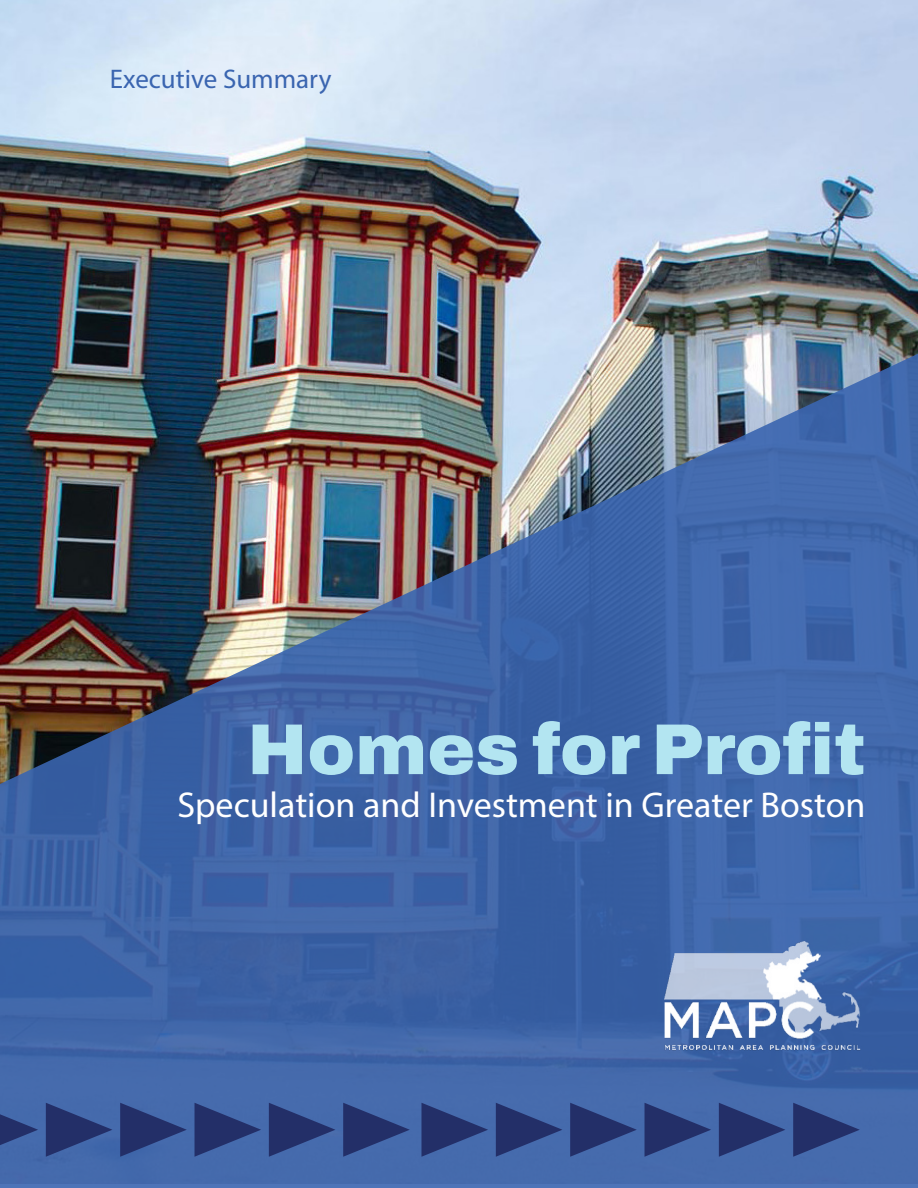
<style>
.page{position:relative;width:918px;height:1188px;background:#fff}
.page>*{position:absolute;margin:0;border:0;box-sizing:border-box;transform-origin:0 0}
.t1{font:600 72px "Archivo";color:#b3e5f1}
.t2{font:36px "Myriad Pro";color:#fff}
.t3{font:27px "Myriad Pro";color:#3a65b0}
</style>
<div class="page">
<img style="left:0;top:0;width:918px;height:333px">
<img style="left:0;top:333px;width:918px;height:855px">
<svg style="left:0;top:1114px;width:38px;height:31px"></svg>
<svg style="left:269px;top:1103px;width:66px;height:54px;background:#344c8a"></svg>
<svg style="left:120px;top:1103px;width:67px;height:54px;background:#334c8a"></svg>
<svg style="left:46px;top:1103px;width:66px;height:54px;background:#334b89"></svg>
<svg style="left:343px;top:1103px;width:67px;height:54px;background:#344d8a"></svg>
<svg style="left:195px;top:1103px;width:66px;height:54px;background:#344c8a"></svg>
<svg style="left:422px;top:1103px;width:66px;height:54px;background:#344d8a"></svg>
<svg style="left:719px;top:1103px;width:66px;height:54px;background:#344c8a"></svg>
<svg style="left:570px;top:1103px;width:67px;height:54px;background:#344d8a"></svg>
<svg style="left:496px;top:1103px;width:66px;height:54px;background:#344c8a"></svg>
<svg style="left:793px;top:1103px;width:67px;height:54px;background:#344d8a"></svg>
<svg style="left:645px;top:1103px;width:66px;height:54px;background:#344d8a"></svg>
<img style="left:664px;top:942px;width:198px;height:111px">
<p class="t3" style="left:110px;top:63px;width:223px">Executive Summary</p>
<h1 class="t1" style="left:247px;top:695px;width:620px">Homes for Profit</h1>
<p class="t2" style="left:177px;top:783px;width:690px">Speculation and Investment in Greater Boston</p>
</div>
